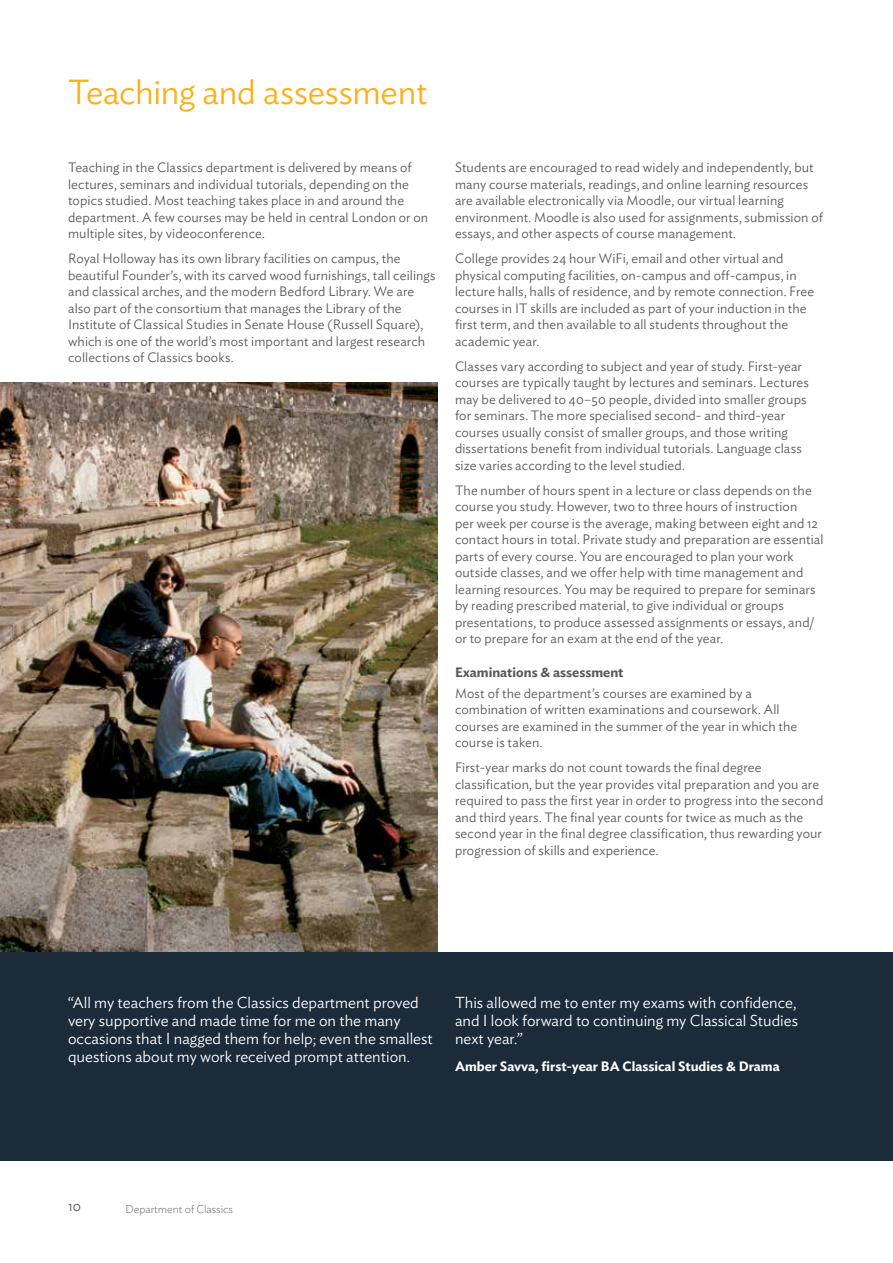
<style>
.page{position:relative;width:893px;height:1263px;background:#fff}
.page>*{position:absolute;margin:0;border:0;box-sizing:border-box;transform-origin:0 0}
.t1{font:300 34.5px "Ideal Sans";letter-spacing:-.01em;color:#fcaf17}
.t2{font:300 15.75px/18px "Ideal Sans";color:#fff}
.t3{font:300 14.25px "Ideal Sans";color:#58595b}
.t4{font:300 13.5px/16.5px "Ideal Sans";letter-spacing:.01em;color:#58595b}
.t5{font:600 13.5px "Ideal Sans";color:#fff}
.t6{font:600 13.5px "Ideal Sans";color:#58595b}
.t7{font:200 11.25px "Ideal Sans";color:#58595b}
</style>
<div class="page">
<img style="left:0;top:383px;width:438px;height:569px">
<div style="left:0;top:952px;width:893px;height:209px;background:#1c2b39"></div>
<h1 class="t1" style="left:68px;top:66px;width:361px">Teaching and assessment</h1>
<p class="t4" style="left:68px;top:158px;width:362px">Teaching in the Classics department is delivered by means of lectures, seminars and individual tutorials, depending on the topics studied. Most teaching takes place in and around the department. A few courses may be held in central London or on multiple sites, by videoconference.</p>
<p class="t4" style="left:68px;top:249px;width:369px">Royal Holloway has its own library facilities on campus, the beautiful Founder’s, with its carved wood furnishings, tall ceilings and classical arches, and the modern Bedford Library. We are also part of the consortium that manages the Library of the Institute of Classical Studies in Senate House (Russell Square), which is one of the world’s most important and largest research collections of Classics books.</p>
<p class="t4" style="left:455px;top:158px;width:369px">Students are encouraged to read widely and independently, but many course materials, readings, and online learning resources are available electronically via Moodle, our virtual learning environment. Moodle is also used for assignments, submission of essays, and other aspects of course management.</p>
<p class="t4" style="left:455px;top:249px;width:361px">College provides 24 hour WiFi, email and other virtual and physical computing facilities, on-campus and off-campus, in lecture halls, halls of residence, and by remote connection. Free courses in IT skills are included as part of your induction in the first term, and then available to all students throughout the academic year.</p>
<p class="t4" style="left:455px;top:357px;width:355px">Classes vary according to subject and year of study. First-year courses are typically taught by lectures and seminars. Lectures may be delivered to 40–50 people, divided into smaller groups for seminars. The more specialised second- and third-year courses usually consist of smaller groups, and those writing dissertations benefit from individual tutorials. Language class size varies according to the level studied.</p>
<p class="t4" style="left:455px;top:481px;width:370px">The number of hours spent in a lecture or class depends on the course you study. However, two to three hours of instruction<br>per week per course is the average, making between eight and 12 contact hours in total. Private study and preparation are essential parts of every course. You are encouraged to plan your work outside classes, and we offer help with time management and learning resources. You may be required to prepare for seminars by reading prescribed material, to give individual or groups presentations, to produce assessed assignments or essays, and/ or to prepare for an exam at the end of the year.</p>
<p class="t6" style="left:455px;top:661px;width:170px">Examinations &amp; assessment</p>
<p class="t4" style="left:455px;top:683px;width:344px">Most of the department’s courses are examined by a combination of written examinations and coursework. All courses are examined in the summer of the year in which the course is taken.</p>
<p class="t4" style="left:455px;top:758px;width:370px">First-year marks do not count towards the final degree classification, but the year provides vital preparation and you are required to pass the first year in order to progress into the second and third years. The final year counts for twice as much as the second year in the final degree classification, thus rewarding your progression of skills and experience.</p>
<p class="t2" style="left:68px;top:992px;width:366px">“All my teachers from the Classics department proved very supportive and made time for me on the many occasions that I nagged them for help; even the smallest questions about my work received prompt attention.</p>
<p class="t2" style="left:455px;top:992px;width:345px;text-align:justify">This allowed me to enter my exams with confidence, and I look forward to continuing my Classical Studies next year.”</p>
<p class="t5" style="left:455px;top:1056px;width:326px">Amber Savva, first-year BA Classical Studies &amp; Drama</p>
<p class="t3" style="left:68px;top:1195px;width:14px">10</p>
<p class="t7" style="left:125px;top:1200px;width:109px">Department of Classics</p>
</div>
